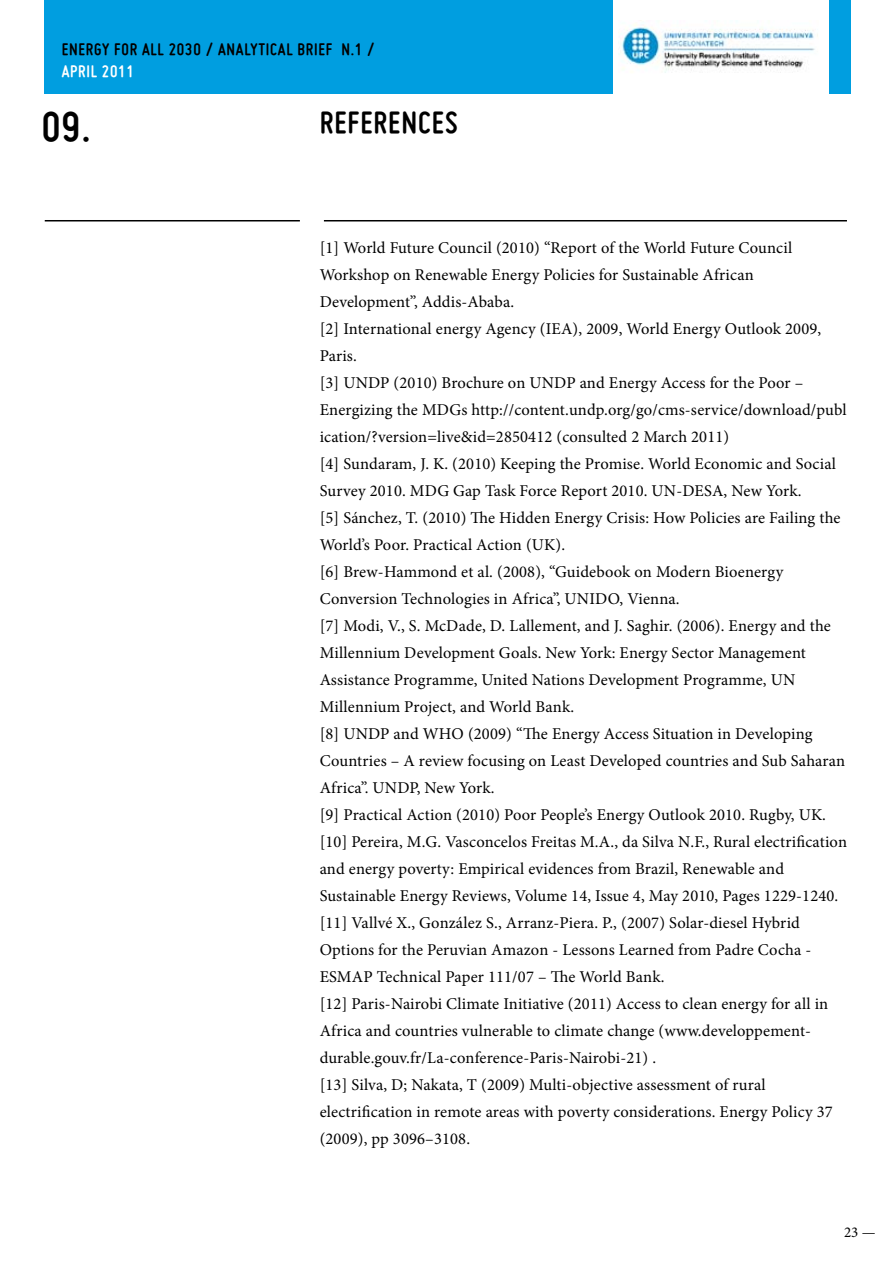
<style>
.page{position:relative;width:893px;height:1263px;background:#fff}
.page>*{position:absolute;margin:0;border:0;box-sizing:border-box;transform-origin:0 0}
.t1{font:700 45px "Miso";color:#000}
.t2{font:700 33px "Miso";letter-spacing:.03em;color:#000}
.t3{font:700 18px "Miso";letter-spacing:.04em;color:#000}
.t4{font:700 18px "Miso";letter-spacing:.04em;color:#fff}
.t5{font:16.5px/27px "Minion Pro";letter-spacing:.01em;color:#000}
.t6{font:15px "Minion Pro";color:#000}
</style>
<div class="page">
<div style="left:45px;top:0;width:806px;height:94px;background:#009ee0"></div>
<div style="left:614px;top:0;width:215px;height:94px;background:#fff"></div>
<img style="left:620px;top:20px;width:198px;height:53px">
<hr style="left:45px;top:220px;width:255px;height:1px;background:#000">
<hr style="left:324px;top:220px;width:523px;height:1px;background:#000">
<p class="t3" style="left:62px;top:39px;width:315px">ENERGY FOR ALL 2030 / ANALYTICAL BRIEF N.1 /</p>
<p class="t4" style="left:62px;top:61px;width:74px">APRIL 2011</p>
<h1 class="t1" style="left:42px;top:101px;width:50px">09.</h1>
<h2 class="t2" style="left:320px;top:104px;width:139px">REFERENCES</h2>
<p class="t5" style="left:320px;top:235px;width:529px">[1] World Future Council (2010) “Report of the World Future Council Workshop on Renewable Energy Policies for Sustainable African Development”, Addis-Ababa.<br>[2] International energy Agency (IEA), 2009, World Energy Outlook 2009, Paris.<br>[3] UNDP (2010) Brochure on UNDP and Energy Access for the Poor – Energizing the MDGs http://content.undp.org/go/cms-service/download/publ ication/?version=live&amp;id=2850412 (consulted 2 March 2011)<br>[4] Sundaram, J. K. (2010) Keeping the Promise. World Economic and Social Survey 2010. MDG Gap Task Force Report 2010. UN-DESA, New York.<br>[5] Sánchez, T. (2010) The Hidden Energy Crisis: How Policies are Failing the World’s Poor. Practical Action (UK).<br>[6] Brew-Hammond et al. (2008), “Guidebook on Modern Bioenergy Conversion Technologies in Africa”, UNIDO, Vienna.<br>[7] Modi, V., S. McDade, D. Lallement, and J. Saghir. (2006). Energy and the Millennium Development Goals. New York: Energy Sector Management Assistance Programme, United Nations Development Programme, UN Millennium Project, and World Bank.<br>[8] UNDP and WHO (2009) “The Energy Access Situation in Developing Countries – A review focusing on Least Developed countries and Sub Saharan Africa”. UNDP, New York.<br>[9] Practical Action (2010) Poor People’s Energy Outlook 2010. Rugby, UK. [10] Pereira, M.G. Vasconcelos Freitas M.A., da Silva N.F., Rural electrification and energy poverty: Empirical evidences from Brazil, Renewable and Sustainable Energy Reviews, Volume 14, Issue 4, May 2010, Pages 1229-1240. [11] Vallvé X., González S., Arranz-Piera. P., (2007) Solar-diesel Hybrid Options for the Peruvian Amazon - Lessons Learned from Padre Cocha - ESMAP Technical Paper 111/07 – The World Bank.<br>[12] Paris-Nairobi Climate Initiative (2011) Access to clean energy for all in Africa and countries vulnerable to climate change (www.developpement&shy;durable.gouv.fr/La-conference-Paris-Nairobi-21) .<br>[13] Silva, D; Nakata, T (2009) Multi-objective assessment of rural electrification in remote areas with poverty considerations. Energy Policy 37 (2009), pp 3096–3108.</p>
<p class="t6" style="left:844px;top:1222px;width:33px">23 —</p>
</div>
